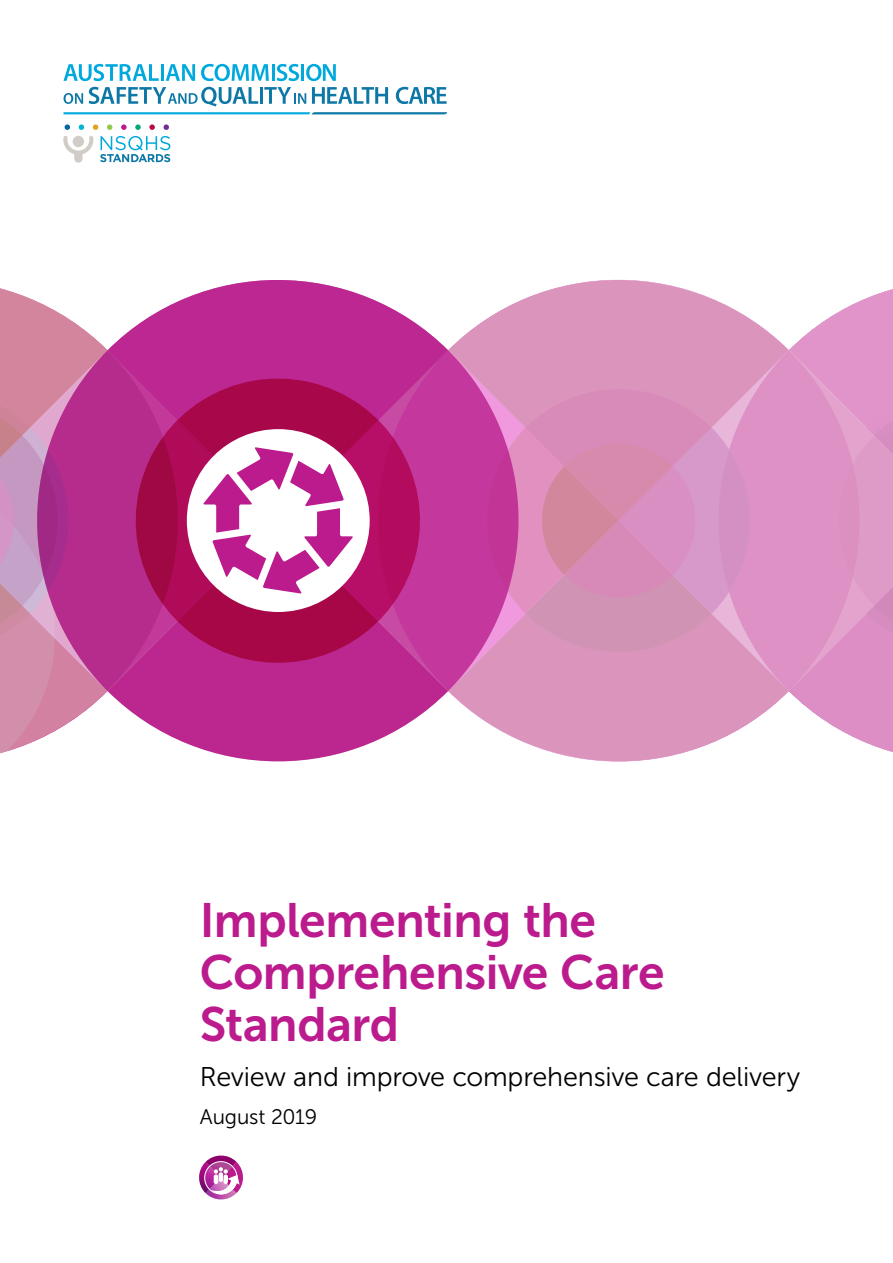
<style>
.page{position:relative;width:893px;height:1263px;background:#fff}
.page>*{position:absolute;margin:0;border:0;box-sizing:border-box;transform-origin:0 0}
.t1{font:48px/52.3px "Museo Sans 700";letter-spacing:-.01em;color:#bb1b8d}
.Subtitle{font:27px "Museo Sans 300";letter-spacing:-.01em;color:#000}
.ReportDate{font:21px "Museo Sans 300";letter-spacing:-.005em;color:#000}
</style>
<div class="page">
<svg style="left:0;top:280px;width:893px;height:482px;background:#de9fc5"></svg>
<svg style="left:448px;top:350px;width:71px;height:341px;background:#cc54a8"></svg>
<svg style="left:37px;top:280px;width:411px;height:411px;background:#c756a4"></svg>
<svg style="left:108px;top:521px;width:340px;height:240px;fill:#bb278f"></svg>
<svg style="left:136px;top:379px;width:284px;height:284px;background:#b11769"></svg>
<svg style="left:179px;top:421px;width:191px;height:191px"></svg>
<svg style="left:63px;top:64px;width:96px;height:17px"></svg>
<hr style="left:161px;top:64px;width:3px;height:17px;background:#00a9dd">
<svg style="left:166px;top:64px;width:29px;height:17px"></svg>
<svg style="left:201px;top:64px;width:98px;height:17px"></svg>
<hr style="left:301px;top:64px;width:3px;height:17px;background:#00a9dd">
<svg style="left:306px;top:64px;width:30px;height:17px"></svg>
<svg style="left:64px;top:93px;width:19px;height:11px"></svg>
<svg style="left:89px;top:87px;width:169px;height:19px"></svg>
<hr style="left:260px;top:87px;width:3px;height:17px;background:#0d78a6">
<svg style="left:264px;top:87px;width:42px;height:17px"></svg>
<svg style="left:312px;top:87px;width:76px;height:17px"></svg>
<svg style="left:396px;top:87px;width:51px;height:17px"></svg>
<svg style="left:63px;top:112px;width:384px;height:2px"></svg>
<svg style="left:64px;top:124px;width:6px;height:6px"></svg>
<svg style="left:79px;top:124px;width:5px;height:6px"></svg>
<svg style="left:93px;top:124px;width:5px;height:6px"></svg>
<svg style="left:107px;top:124px;width:6px;height:6px"></svg>
<svg style="left:121px;top:124px;width:6px;height:6px"></svg>
<svg style="left:135px;top:124px;width:6px;height:6px"></svg>
<svg style="left:149px;top:124px;width:6px;height:6px"></svg>
<svg style="left:163px;top:124px;width:6px;height:6px"></svg>
<svg style="left:100px;top:136px;width:70px;height:26px"></svg>
<svg style="left:63px;top:136px;width:30px;height:27px"></svg>
<svg style="left:199px;top:1155px;width:44px;height:45px"></svg>
<h1 class="t1" style="left:200px;top:894px;width:466px">Implementing the<br>Comprehensive Care<br>Standard</h1>
<h2 class="Subtitle" style="left:200px;top:1062px;width:602px">Review and improve comprehensive care delivery</h2>
<p class="ReportDate" style="left:200px;top:1105px;width:119px">August 2019</p>
</div>
